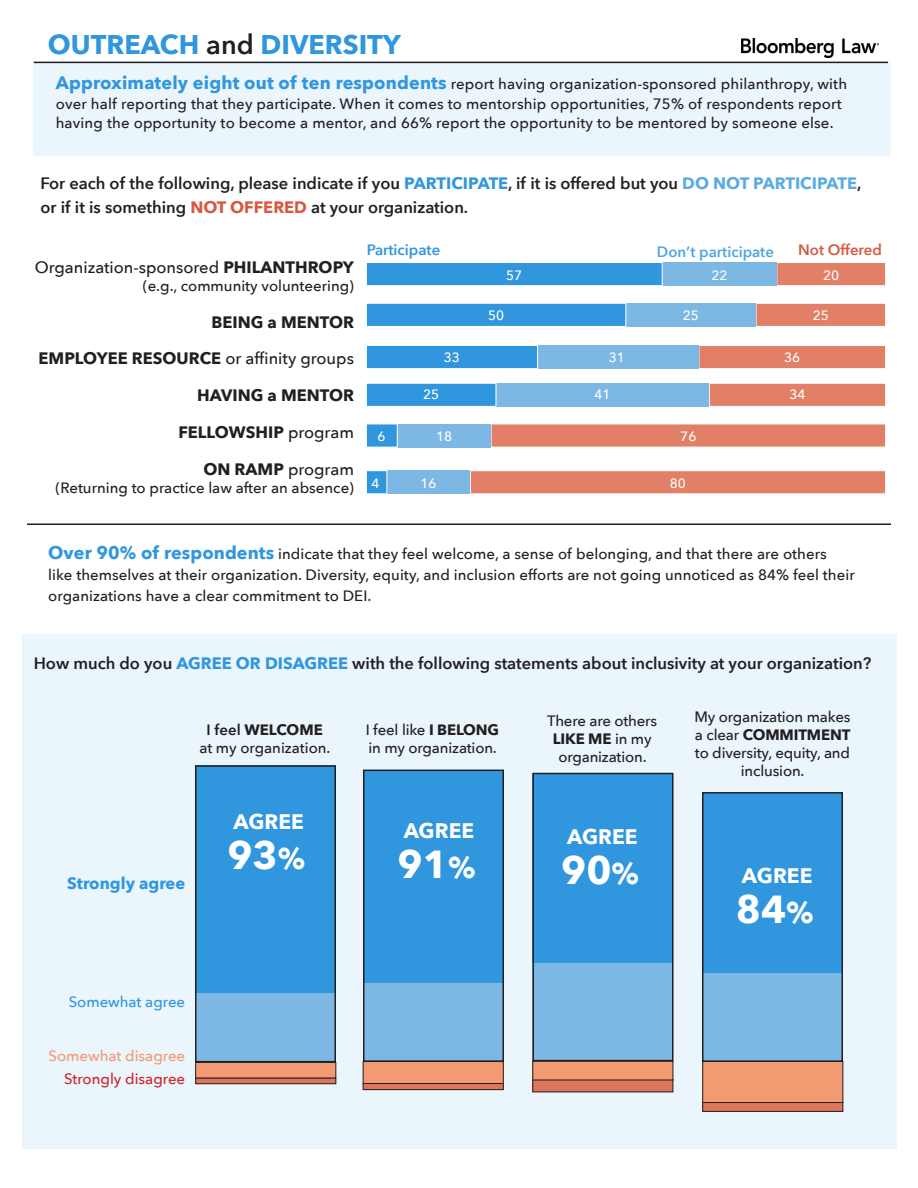
<style>
.page{position:relative;width:918px;height:1188px;background:#fff}
.page>*{position:absolute;margin:0;border:0;box-sizing:border-box;transform-origin:0 0}
.t1{font:700 39px "Avenir Next";color:#fff}
.t2{font:700 27px "Avenir Next";color:#3096de}
.t3{font:700 21px "Avenir Next";color:#fff}
.t4{font:600 16.5px/24px "Avenir Next";color:#231f20}
.t5{font:700 16.5px "Avenir Next";color:#231f20}
.t6{font:500 16.5px "Avenir Next";color:#231f20}
.t7{font:700 16.5px "Avenir Next";color:#3096de}
.t8{font:500 15px/18px "Avenir Next";letter-spacing:.005em;color:#231f20;text-align:center}
.t9{font:600 15px "Avenir Next";color:#4fa6e3}
.t10{font:500 15px "Avenir Next";color:#f29a71}
.t11{font:500 15px "Avenir Next";color:#d1232a}
.t12{font:500 15px "Avenir Next";color:#3096de}
.t13{font:600 15px "Avenir Next";color:#3096de}
.t14{font:600 15px "Avenir Next";color:#d95842}
.t15{font:500 13.5px "Avenir Next";color:#fff}
.s1{font-weight:600;color:#231f20}
.s2{font-weight:700;font-size:18px;color:#3096de}
.s3{font-weight:700;color:#3096de}
.s4{font-weight:700;color:#5aabe4}
.s5{font-weight:700;color:#d95842}
.s6{font-weight:700}
.s7{font-weight:500}
.s8{font-weight:600}
.s9{font-size:30px}
</style>
<div class="page">
<div style="left:33px;top:62px;width:858px;height:94px;background:#eaf5fc"></div>
<div style="left:777px;top:262px;width:109px;height:24px;background:#e18066;border:1px solid #fff"></div>
<div style="left:663px;top:263px;width:114px;height:23px;background:#7db8e4"></div>
<div style="left:366px;top:262px;width:296px;height:24px;background:#3096de;border:1px solid #fff"></div>
<div style="left:756px;top:303px;width:130px;height:24px;background:#e18066;border:1px solid #fff"></div>
<div style="left:626px;top:303px;width:130px;height:23px;background:#7db8e4"></div>
<div style="left:366px;top:303px;width:260px;height:24px;background:#3096de;border:1px solid #fff"></div>
<div style="left:699px;top:345px;width:187px;height:24px;background:#e18066;border:1px solid #fff"></div>
<div style="left:538px;top:345px;width:161px;height:24px;background:#7db8e4"></div>
<div style="left:366px;top:345px;width:172px;height:24px;background:#3096de;border:1px solid #fff"></div>
<div style="left:709px;top:383px;width:177px;height:24px;background:#e18066;border:1px solid #fff"></div>
<div style="left:496px;top:383px;width:213px;height:23px;background:#7db8e4"></div>
<div style="left:366px;top:383px;width:130px;height:24px;background:#3096de;border:1px solid #fff"></div>
<div style="left:491px;top:424px;width:395px;height:23px;background:#e18066"></div>
<div style="left:398px;top:424px;width:93px;height:23px;background:#7db8e4"></div>
<div style="left:366px;top:424px;width:31px;height:23px;background:#3096de"></div>
<div style="left:470px;top:470px;width:416px;height:24px;background:#e18066;border:1px solid #fff"></div>
<div style="left:387px;top:471px;width:83px;height:23px;background:#7db8e4"></div>
<div style="left:366px;top:470px;width:21px;height:24px;background:#3096de;border:1px solid #fff"></div>
<div style="left:22px;top:634px;width:875px;height:515px;background:#eaf5fc"></div>
<div style="left:703px;top:1102px;width:140px;height:9px;background:#df765c"></div>
<div style="left:703px;top:1061px;width:140px;height:42px;background:#f29a71"></div>
<div style="left:703px;top:1061px;width:140px;height:42px;border:1px solid #231f20"></div>
<div style="left:703px;top:971px;width:140px;height:90px;background:#7db8e4"></div>
<div style="left:703px;top:793px;width:140px;height:179px;background:#3096de"></div>
<div style="left:196px;top:1078px;width:140px;height:6px;background:#df765c"></div>
<div style="left:196px;top:1078px;width:140px;height:6px;border:1px solid #231f20"></div>
<div style="left:196px;top:1062px;width:140px;height:16px;background:#f29a71"></div>
<div style="left:196px;top:1062px;width:140px;height:16px;border:1px solid #231f20"></div>
<div style="left:196px;top:992px;width:140px;height:70px;background:#7db8e4"></div>
<div style="left:196px;top:765px;width:140px;height:228px;background:#3096de"></div>
<div style="left:363px;top:1084px;width:140px;height:6px;background:#df765c"></div>
<div style="left:363px;top:1083px;width:140px;height:7px;border:1px solid #231f20"></div>
<div style="left:363px;top:1062px;width:140px;height:21px;background:#f29a71"></div>
<div style="left:363px;top:1061px;width:140px;height:23px;border:1px solid #231f20"></div>
<div style="left:363px;top:981px;width:140px;height:80px;background:#7db8e4"></div>
<div style="left:363px;top:771px;width:140px;height:211px;background:#3096de"></div>
<div style="left:533px;top:1080px;width:140px;height:12px;background:#df765c"></div>
<div style="left:533px;top:1061px;width:140px;height:19px;background:#f29a71"></div>
<div style="left:533px;top:1061px;width:140px;height:19px;border:1px solid #231f20"></div>
<div style="left:533px;top:962px;width:140px;height:99px;background:#7db8e4"></div>
<div style="left:533px;top:774px;width:140px;height:189px;background:#3096de"></div>
<hr style="left:27px;top:524px;width:864px;height:1px;background:#231f20">
<div style="left:195px;top:765px;width:141px;height:297px;border:2px solid #231f20"></div>
<div style="left:363px;top:770px;width:141px;height:292px;border:2px solid #231f20"></div>
<div style="left:532px;top:773px;width:142px;height:288px;border:2px solid #231f20"></div>
<div style="left:702px;top:792px;width:141px;height:270px;border:2px solid #231f20"></div>
<hr style="left:34px;top:62px;width:854px;height:1px;background:#231f20">
<img style="left:741px;top:39px;width:138px;height:18px">
<p class="t2" style="left:48px;top:21px;width:354px">OUTREACH <span class="s1">and</span> DIVERSITY</p>
<p class="t8" style="left:56px;top:74px;width:793px;line-height:19.5px;text-align:left"><span class="s2">Approximately eight out of ten respondents</span> report having organization-sponsored philanthropy, with over half reporting that they participate. When it comes to mentorship opportunities, 75% of respondents report having the opportunity to become a mentor, and 66% report the opportunity to be mentored by someone else.</p>
<p class="t4" style="left:40px;top:170px;width:823px">For each of the following, please indicate if you <span class="s3">PARTICIPATE</span>, if it is offered but you <span class="s4">DO NOT PARTICIPATE</span>, or if it is something <span class="s5">NOT OFFERED</span> at your organization.</p>
<p class="t13" style="left:367px;top:237px;width:75px">Participate</p>
<p class="t9" style="left:657px;top:238px;width:119px">Don’t participate</p>
<p class="t14" style="left:798px;top:237px;width:85px">Not Offered</p>
<p class="t6" style="left:35px;top:253px;width:321px">Organization-sponsored <span class="s6">PHILANTHROPY</span></p>
<p class="t8" style="left:143px;top:276px;width:213px">(e.g., community volunteering)</p>
<p class="t5" style="left:212px;top:308px;width:144px">BEING a MENTOR</p>
<p class="t5" style="left:39px;top:344px;width:317px">EMPLOYEE RESOURCE <span class="s7">or affinity groups</span></p>
<p class="t5" style="left:197px;top:381px;width:158px">HAVING a MENTOR</p>
<p class="t5" style="left:178px;top:418px;width:177px">FELLOWSHIP <span class="s7">program</span></p>
<p class="t6" style="left:203px;top:455px;width:152px"><span class="s6">ON RAMP</span> program</p>
<p class="t8" style="left:56px;top:478px;width:300px">(Returning to practice law after an absence)</p>
<p class="t15" style="left:421px;top:471px;width:18px">16</p>
<p class="t15" style="left:711px;top:263px;width:18px">22</p>
<p class="t15" style="left:823px;top:263px;width:18px">20</p>
<p class="t15" style="left:506px;top:263px;width:18px">57</p>
<p class="t15" style="left:488px;top:303px;width:18px">50</p>
<p class="t15" style="left:683px;top:303px;width:18px">25</p>
<p class="t15" style="left:813px;top:303px;width:18px">25</p>
<p class="t15" style="left:444px;top:346px;width:18px">33</p>
<p class="t15" style="left:609px;top:346px;width:18px">31</p>
<p class="t15" style="left:784px;top:346px;width:18px">36</p>
<p class="t15" style="left:423px;top:383px;width:18px">25</p>
<p class="t15" style="left:789px;top:383px;width:18px">34</p>
<p class="t15" style="left:595px;top:383px;width:18px">41</p>
<p class="t15" style="left:436px;top:425px;width:18px">18</p>
<p class="t15" style="left:378px;top:425px;width:10px">6</p>
<p class="t15" style="left:680px;top:425px;width:18px">76</p>
<p class="t15" style="left:670px;top:471px;width:18px">80</p>
<p class="t15" style="left:372px;top:471px;width:10px">4</p>
<p class="t8" style="left:48px;top:543px;width:808px;line-height:21px;text-align:left"><span class="s2">Over 90% of respondents</span> indicate that they feel welcome, a sense of belonging, and that there are others like themselves at their organization. Diversity, equity, and inclusion efforts are not going unnoticed as 84% feel their organizations have a clear commitment to DEI.</p>
<p class="t4" style="left:34px;top:651px;width:839px">How much do you <span class="s3">AGREE OR DISAGREE</span> with the following statements about inclusivity at your organization?</p>
<p class="t8" style="left:200px;top:720px;width:132px"><span class="s8">I feel</span> <span class="s6">WELCOME </span>at my organization.</p>
<p class="t8" style="left:366px;top:720px;width:135px;text-align:left">I feel like <span class="s6">I BELONG </span>in my organization.</p>
<p class="t7" style="left:67px;top:869px;width:119px">Strongly agree</p>
<p class="t3" style="left:233px;top:803px;width:72px">AGREE</p>
<p class="t1" style="left:227px;top:822px;width:79px">93<span class="s9">%</span></p>
<p class="t3" style="left:404px;top:812px;width:72px">AGREE</p>
<p class="t1" style="left:398px;top:831px;width:79px">91<span class="s9">%</span></p>
<p class="t12" style="left:69px;top:989px;width:118px">Somewhat agree</p>
<p class="t10" style="left:49px;top:1043px;width:138px">Somewhat disagree</p>
<p class="t11" style="left:64px;top:1066px;width:123px">Strongly disagree</p>
<p class="t8" style="left:547px;top:711px;width:112px">There are others<br><span class="s6">LIKE ME</span> in my organization.</p>
<p class="t3" style="left:567px;top:818px;width:72px">AGREE</p>
<p class="t1" style="left:561px;top:837px;width:79px">90<span class="s9">%</span></p>
<p class="t8" style="left:694px;top:708px;width:158px">My organization makes a clear <span class="s6">COMMITMENT </span>to diversity, equity, and inclusion.</p>
<p class="t3" style="left:742px;top:857px;width:72px">AGREE</p>
<p class="t1" style="left:736px;top:876px;width:79px">84<span class="s9">%</span></p>
</div>
